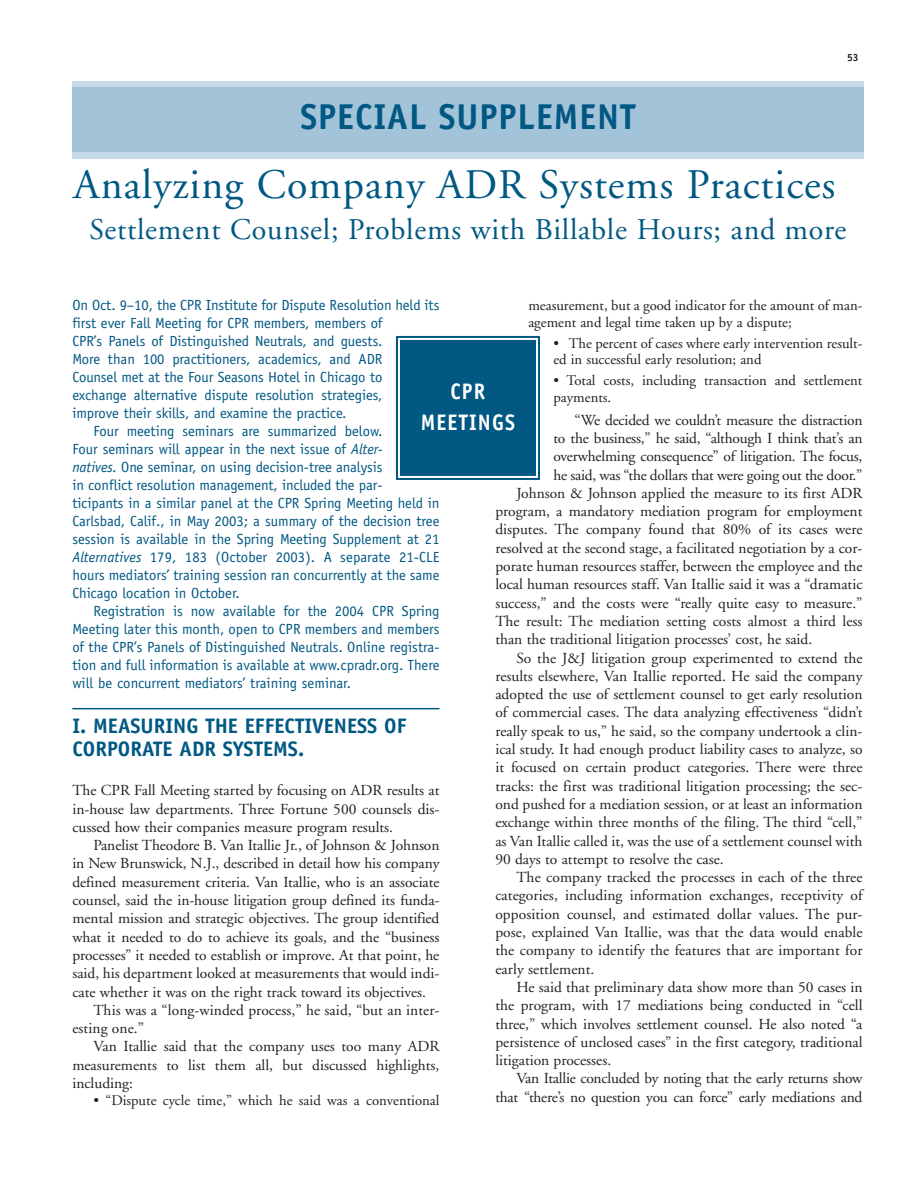
<style>
.page{position:relative;width:918px;height:1188px;background:#fff}
.page>*{position:absolute;margin:0;border:0;box-sizing:border-box;transform-origin:0 0}
.t1{font:42px "Adobe Garamond";letter-spacing:.025em;color:#005883}
.t2{font:700 36px "Officina Sans";letter-spacing:.03em;color:#005883}
.t3{font:30px "Adobe Garamond";letter-spacing:.025em;color:#005883}
.t4{font:700 22.5px/31.5px "Officina Sans";letter-spacing:.055em;color:#fff;text-align:center;scale:.92 1}
.t5{font:700 21px/22.5px "Officina Sans";color:#005883}
.t6{font:15.3px/18.3px "Adobe Garamond";color:#231f20;text-align:justify}
.t7{font:14.7px "Officina Sans";letter-spacing:-.005em;color:#005883}
.t8{font:14.7px/16.5px "Adobe Garamond";color:#231f20}
.t9{font:700 10.5px "Officina Sans";color:#231f20}
.s1{font-style:italic}
</style>
<div class="page">
<hr style="left:72px;top:708px;width:368px;height:1px;background:#005883">
<div style="left:72px;top:81px;width:792px;height:77px;background:#c6dae8"></div>
<div style="left:72px;top:87px;width:792px;height:65px;background:#a3c3d9"></div>
<svg style="left:396px;top:335px;width:144px;height:145px;background:#0f618a"></svg>
<p class="t9" style="left:847px;top:54px;width:13px">53</p>
<h2 class="t2" style="left:300px;top:103px;width:337px">SPECIAL SUPPLEMENT</h2>
<h1 class="t1" style="left:74px;top:168px;width:764px">Analyzing Company ADR Systems Practices</h1>
<h3 class="t3" style="left:89px;top:217px;width:759px">Settlement Counsel; Problems with Billable Hours; and more</h3>
<p class="t7" style="left:72px;top:300px;width:369px">On Oct. 9–10, the CPR Institute for Dispute Resolution held its</p>
<p class="t7" style="left:72px;top:318px;width:312px">first ever Fall Meeting for CPR members, members of</p>
<p class="t7" style="left:72px;top:336px;width:312px">CPR’s Panels of Distinguished Neutrals, and guests.</p>
<p class="t7" style="left:72px;top:354px;width:312px">More than 100 practitioners, academics, and ADR</p>
<p class="t7" style="left:72px;top:372px;width:312px">Counsel met at the Four Seasons Hotel in Chicago to</p>
<p class="t7" style="left:72px;top:390px;width:312px">exchange alternative dispute resolution strategies,</p>
<p class="t7" style="left:72px;top:408px;width:276px">improve their skills, and examine the practice.</p>
<p class="t7" style="left:93px;top:426px;width:291px">Four meeting seminars are summarized below.</p>
<p class="t7" style="left:72px;top:444px;width:312px">Four seminars will appear in the next issue of <span class="s1">Alter-</span></p>
<p class="t7" style="left:72px;top:462px;width:312px"><span class="s1">natives.</span> One seminar, on using decision-tree analysis</p>
<p class="t7" style="left:72px;top:480px;width:312px">in conflict resolution management, included the par-</p>
<p class="t7" style="left:72px;top:498px;width:369px">ticipants in a similar panel at the CPR Spring Meeting held in</p>
<p class="t7" style="left:72px;top:516px;width:369px">Carlsbad, Calif., in May 2003; a summary of the decision tree</p>
<p class="t7" style="left:72px;top:534px;width:369px">session is available in the Spring Meeting Supplement at 21</p>
<p class="t7" style="left:72px;top:552px;width:369px"><span class="s1">Alternatives</span> 179, 183 (October 2003). A separate 21-CLE</p>
<p class="t7" style="left:72px;top:570px;width:369px">hours mediators’ training session ran concurrently at the same</p>
<p class="t7" style="left:72px;top:588px;width:169px">Chicago location in October.</p>
<p class="t7" style="left:93px;top:606px;width:348px">Registration is now available for the 2004 CPR Spring</p>
<p class="t7" style="left:72px;top:624px;width:369px">Meeting later this month, open to CPR members and members</p>
<p class="t7" style="left:72px;top:642px;width:369px">of the CPR’s Panels of Distinguished Neutrals. Online registra-</p>
<p class="t7" style="left:72px;top:660px;width:369px">tion and full information is available at www.cpradr.org. There</p>
<p class="t7" style="left:72px;top:678px;width:280px">will be concurrent mediators’ training seminar.</p>
<h3 class="t5" style="left:72px;top:717px;width:336px">I. MEASURING THE EFFECTIVENESS OF<br>CORPORATE ADR SYSTEMS.</h3>
<p class="t6" style="left:72px;top:783px;width:369px">The CPR Fall Meeting started by focusing on ADR results at in-house law departments. Three Fortune 500 counsels dis&shy;cussed how their companies measure program results.</p>
<p class="t6" style="left:93px;top:838px;width:348px">Panelist Theodore B. Van Itallie Jr., of Johnson &amp; Johnson</p>
<p class="t6" style="left:72px;top:856px;width:369px">in New Brunswick, N.J., described in detail how his company</p>
<p class="t6" style="left:72px;top:874px;width:369px">defined measurement criteria. Van Itallie, who is an associate</p>
<p class="t6" style="left:72px;top:892px;width:369px">counsel, said the in-house litigation group defined its funda-</p>
<p class="t6" style="left:72px;top:911px;width:369px">mental mission and strategic objectives. The group identified</p>
<p class="t6" style="left:72px;top:929px;width:369px">what it needed to do to achieve its goals, and the “business</p>
<p class="t6" style="left:72px;top:947px;width:369px">processes” it needed to establish or improve. At that point, he</p>
<p class="t6" style="left:72px;top:966px;width:369px">said, his department looked at measurements that would indi-</p>
<p class="t6" style="left:72px;top:984px;width:355px">cate whether it was on the right track toward its objectives.</p>
<p class="t6" style="left:93px;top:1002px;width:348px">This was a “long-winded process,” he said, “but an inter-</p>
<p class="t6" style="left:72px;top:1021px;width:73px">esting one.”</p>
<p class="t6" style="left:93px;top:1039px;width:348px">Van Itallie said that the company uses too many ADR</p>
<p class="t6" style="left:72px;top:1057px;width:369px">measurements to list them all, but discussed highlights,</p>
<p class="t6" style="left:72px;top:1075px;width:62px">including:</p>
<p class="t8" style="left:93px;top:1093px;width:348px">• “Dispute cycle time,” which he said was a conventional</p>
<p class="t8" style="left:528px;top:299px;width:336px">measurement, but a good indicator for the amount of man&shy;agement and legal time taken up by a dispute;</p>
<p class="t8" style="left:553px;top:336px;width:311px">• The percent of cases where early intervention result&shy;ed in successful early resolution; and</p>
<p class="t8" style="left:553px;top:374px;width:311px">• Total costs, including transaction and settlement payments.</p>
<p class="t6" style="left:574px;top:412px;width:290px">“We decided we couldn’t measure the distraction</p>
<p class="t6" style="left:553px;top:430px;width:311px">to the business,” he said, “although I think that’s an</p>
<p class="t6" style="left:553px;top:449px;width:311px">overwhelming consequence” of litigation. The focus,</p>
<p class="t6" style="left:553px;top:467px;width:311px">he said, was “the dollars that were going out the door.”</p>
<p class="t6" style="left:516px;top:485px;width:348px">Johnson &amp; Johnson applied the measure to its first ADR</p>
<p class="t6" style="left:495px;top:504px;width:369px">program, a mandatory mediation program for employment</p>
<p class="t6" style="left:495px;top:522px;width:369px">disputes. The company found that 80% of its cases were</p>
<p class="t6" style="left:495px;top:540px;width:369px">resolved at the second stage, a facilitated negotiation by a cor-</p>
<p class="t6" style="left:495px;top:558px;width:369px">porate human resources staffer, between the employee and the</p>
<p class="t6" style="left:495px;top:577px;width:369px">local human resources staff. Van Itallie said it was a “dramatic</p>
<p class="t6" style="left:495px;top:595px;width:369px">success,” and the costs were “really quite easy to measure.”</p>
<p class="t6" style="left:495px;top:613px;width:369px">The result: The mediation setting costs almost a third less</p>
<p class="t6" style="left:495px;top:632px;width:318px">than the traditional litigation processes’ cost, he said.</p>
<p class="t6" style="left:516px;top:650px;width:348px">So the J&amp;J litigation group experimented to extend the</p>
<p class="t6" style="left:495px;top:668px;width:369px">results elsewhere, Van Itallie reported. He said the company</p>
<p class="t6" style="left:495px;top:687px;width:369px">adopted the use of settlement counsel to get early resolution</p>
<p class="t6" style="left:495px;top:705px;width:369px">of commercial cases. The data analyzing effectiveness “didn’t</p>
<p class="t6" style="left:495px;top:723px;width:369px">really speak to us,” he said, so the company undertook a clin-</p>
<p class="t6" style="left:495px;top:741px;width:369px">ical study. It had enough product liability cases to analyze, so</p>
<p class="t6" style="left:495px;top:760px;width:369px">it focused on certain product categories. There were three</p>
<p class="t6" style="left:495px;top:778px;width:369px">tracks: the first was traditional litigation processing; the sec-</p>
<p class="t6" style="left:495px;top:796px;width:369px">ond pushed for a mediation session, or at least an information</p>
<p class="t6" style="left:495px;top:815px;width:369px">exchange within three months of the filing. The third “cell,”</p>
<p class="t6" style="left:495px;top:833px;width:369px">as Van Itallie called it, was the use of a settlement counsel with</p>
<p class="t6" style="left:495px;top:851px;width:230px">90 days to attempt to resolve the case.</p>
<p class="t6" style="left:516px;top:870px;width:348px">The company tracked the processes in each of the three</p>
<p class="t6" style="left:495px;top:888px;width:369px">categories, including information exchanges, receptivity of</p>
<p class="t6" style="left:495px;top:906px;width:369px">opposition counsel, and estimated dollar values. The pur-</p>
<p class="t6" style="left:495px;top:924px;width:369px">pose, explained Van Itallie, was that the data would enable</p>
<p class="t6" style="left:495px;top:943px;width:369px">the company to identify the features that are important for</p>
<p class="t6" style="left:495px;top:961px;width:101px">early settlement.</p>
<p class="t6" style="left:516px;top:979px;width:348px">He said that preliminary data show more than 50 cases in</p>
<p class="t6" style="left:495px;top:998px;width:369px">the program, with 17 mediations being conducted in “cell</p>
<p class="t6" style="left:495px;top:1016px;width:369px">three,” which involves settlement counsel. He also noted “a</p>
<p class="t6" style="left:495px;top:1034px;width:369px">persistence of unclosed cases” in the first category, traditional</p>
<p class="t6" style="left:495px;top:1053px;width:117px">litigation processes.</p>
<p class="t6" style="left:516px;top:1071px;width:348px">Van Itallie concluded by noting that the early returns show</p>
<p class="t6" style="left:495px;top:1089px;width:369px">that “there’s no question you can force” early mediations and</p>
<h3 class="t4" style="left:421px;top:377px;width:104px">CPR<br>MEETINGS</h3>
</div>
